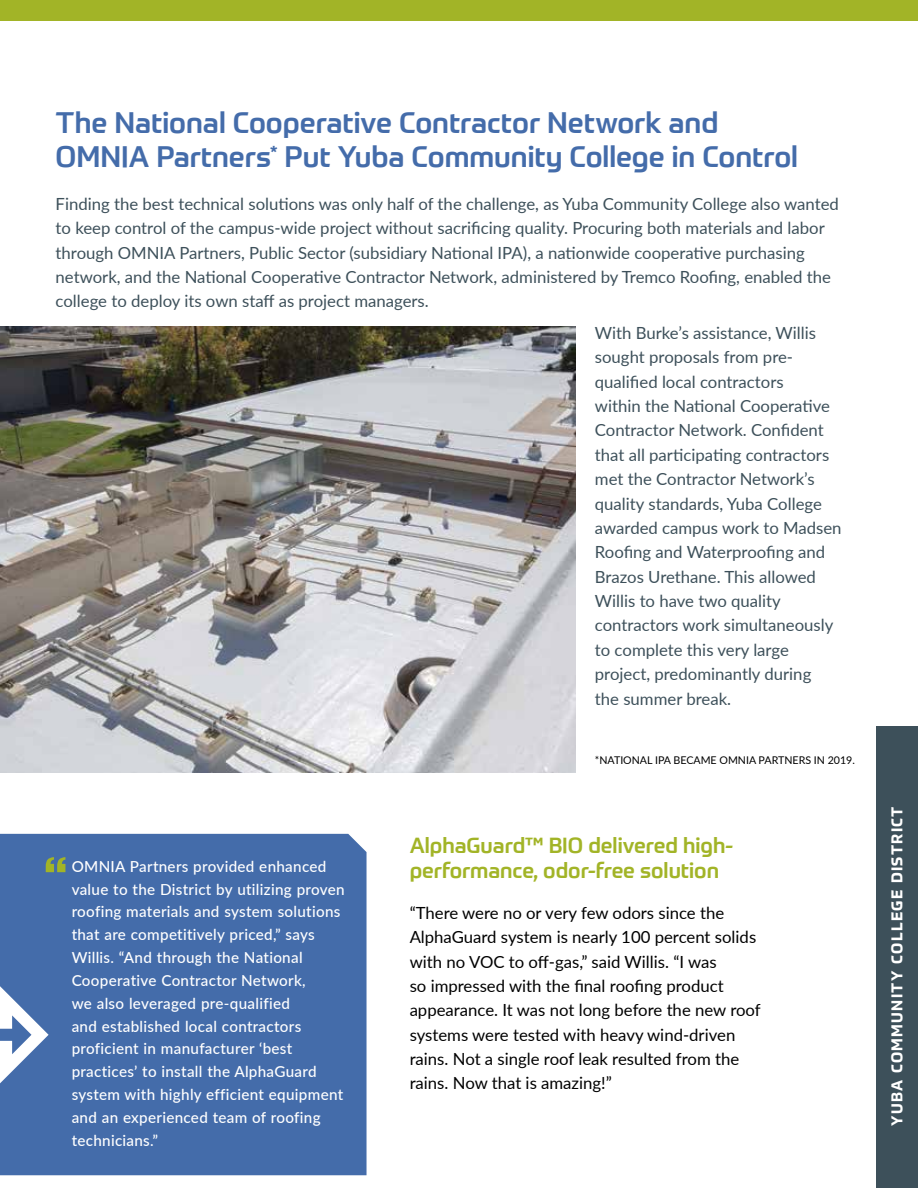
<style>
.page{position:relative;width:918px;height:1188px;background:#fff}
.page>*{position:absolute;margin:0;border:0;box-sizing:border-box;transform-origin:0 0}
.t1{font:500 28.95px/34.7px "Prometo";color:#446caa}
.t2{font:500 21.3px/25.7px "Prometo";color:#a2b427}
.t3{font:16.8px/24.3px "Lato";color:#3d505a}
.t4{font:16.8px/24.3px "Lato";color:#000}
.t5{font:500 15.15px/22.8px "Lato";letter-spacing:.02em;color:#fff}
.t6{font:700 15.15px "Prometo";letter-spacing:.09em;color:#fff}
.t7{font:10.65px "Lato";color:#000}
</style>
<div class="page">
<div style="left:0;top:0;width:918px;height:21px;background:#a2b427"></div>
<div style="left:0;top:834px;width:367px;height:341px;background:#446caa"></div>
<div style="left:877px;top:726px;width:41px;height:462px;background:#3d505a"></div>
<img style="left:0;top:326px;width:576px;height:446px">
<svg style="left:0;top:986px;width:49px;height:97px"></svg>
<svg style="left:46px;top:857px;width:19px;height:15px"></svg>
<p class="t1" style="left:56px;top:105px;width:744px">The National Cooperative Contractor Network and<br>OMNIA Partners<sup>*</sup> Put Yuba Community College in Control</p>
<p class="t3" style="left:56px;top:191px;width:785px">Finding the best technical solutions was only half of the challenge, as Yuba Community College also wanted to keep control of the campus-wide project without sacrificing quality. Procuring both materials and labor through OMNIA Partners, Public Sector (subsidiary National IPA), a nationwide cooperative purchasing network, and the National Cooperative Contractor Network, administered by Tremco Roofing, enabled the college to deploy its own staff as project managers.</p>
<p class="t3" style="left:595px;top:320px;width:248px">With Burke’s assistance, Willis sought proposals from pre&shy;qualified local contractors<br>within the National Cooperative<br>Contractor Network. Confident that all participating contractors met the Contractor Network’s quality standards, Yuba College awarded campus work to Madsen<br>Roofing and Waterproofing and<br>Brazos Urethane. This allowed<br>Willis to have two quality contractors work simultaneously to complete this very large project, predominantly during<br>the summer break.</p>
<p class="t5" style="left:72px;top:854px;width:275px">OMNIA Partners provided enhanced value to the District by utilizing proven roofing materials and system solutions that are competitively priced,” says Willis. “And through the National Cooperative Contractor Network,<br>we also leveraged pre-qualified<br>and established local contractors proficient in manufacturer ‘best practices’ to install the AlphaGuard system with highly efficient equipment and an experienced team of roofing technicians.”</p>
<p class="t7" style="left:595px;top:752px;width:262px">*NATIONAL IPA BECAME OMNIA PARTNERS IN 2019.</p>
<p class="t2" style="left:410px;top:832px;width:325px">AlphaGuard™ BIO delivered high&shy;performance, odor-free solution</p>
<p class="t4" style="left:410px;top:900px;width:353px">“There were no or very few odors since the AlphaGuard system is nearly 100 percent solids with no VOC to off-gas,” said Willis. “I was<br>so impressed with the final roofing product appearance. It was not long before the new roof systems were tested with heavy wind-driven rains. Not a single roof leak resulted from the rains. Now that is amazing!”</p>
<p class="t6" style="left:888px;top:1126px;width:321px;rotate:-90deg">YUBA COMMUNITY COLLEGE DISTRICT</p>
</div>
